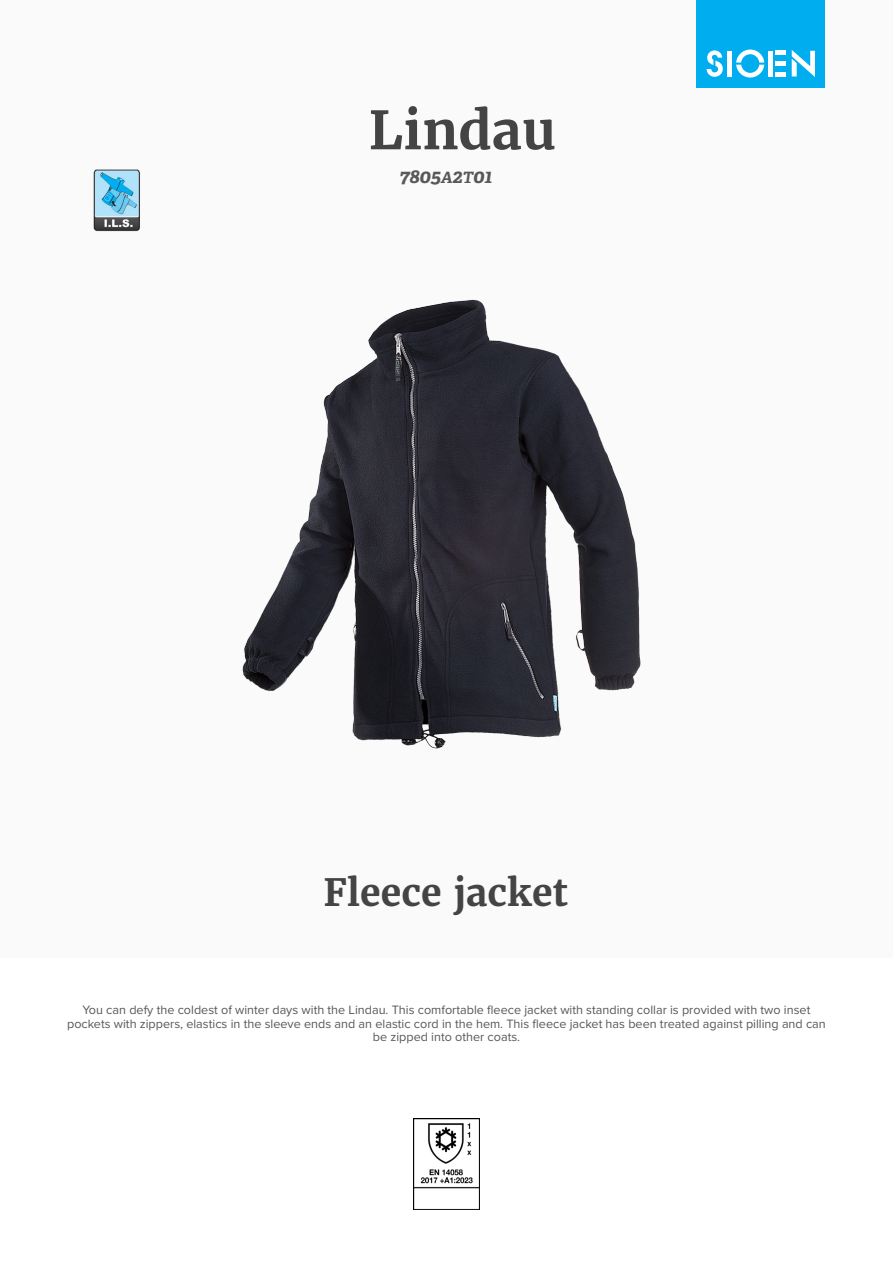
<style>
.page{position:relative;width:893px;height:1263px;background:#fff}
.page>*{position:absolute;margin:0;border:0;box-sizing:border-box;transform-origin:0 0}
.product_name{font:700 52.5px "Merriweather";color:#444}
.product_h2{font:700 37.5px "Merriweather";color:#444}
.product_ref{font:italic 700 19.5px "Adelle";color:#57585a}
.product_description{font:12.6px/13.6px "Proxima Nova";color:#57585a;text-align:center}
.s1{font-size:15.6px}
</style>
<div class="page">
<div style="left:0;top:0;width:893px;height:957px;background:#fafafa"></div>
<div style="left:697px;top:0;width:128px;height:88px;background:#00aeef"></div>
<svg style="left:707px;top:50px;width:16px;height:27px"></svg>
<svg style="left:736px;top:50px;width:28px;height:28px"></svg>
<div style="left:727px;top:51px;width:5px;height:26px;background:#fff"></div>
<div style="left:768px;top:51px;width:5px;height:26px;background:#fff"></div>
<div style="left:775px;top:72px;width:11px;height:5px;background:#fff"></div>
<div style="left:775px;top:61px;width:11px;height:5px;background:#fff"></div>
<hr style="left:775px;top:51px;width:11px;height:4px;background:#fff">
<svg style="left:792px;top:50px;width:23px;height:27px"></svg>
<img style="left:93px;top:169px;width:47px;height:63px">
<img style="left:413px;top:1118px;width:67px;height:92px">
<img style="left:242px;top:299px;width:399px;height:450px">
<p class="product_name" style="left:369px;top:97px;width:189px">Lindau</p>
<p class="product_ref" style="left:400px;top:164px;width:94px">7805<span class="s1">A</span>2<span class="s1">T</span>01</p>
<p class="product_h2" style="left:324px;top:868px;width:246px">Fleece jacket</p>
<p class="product_description" style="left:67px;top:1002px;width:760px">You can defy the coldest of winter days with the Lindau. This comfortable fleece jacket with standing collar is provided with two inset pockets with zippers, elastics in the sleeve ends and an elastic cord in the hem. This fleece jacket has been treated against pilling and can be zipped into other coats.</p>
</div>
